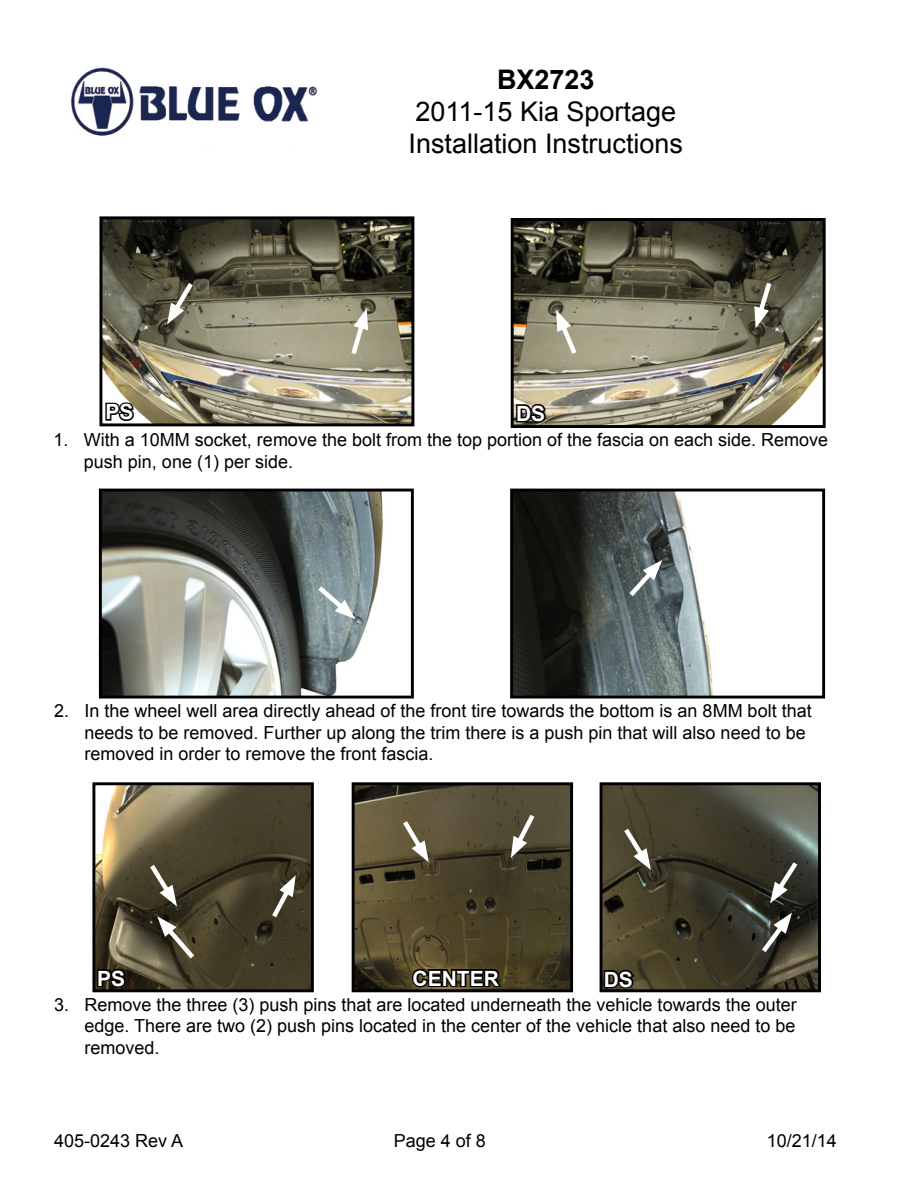
<style>
.page{position:relative;width:918px;height:1188px;background:#fff}
.page>*{position:absolute;margin:0;border:0;box-sizing:border-box;transform-origin:0 0}
.t1{font:27px/32.4px "Arial";color:#000}
.t2{font:700 27px "Arial";color:#000}
.t3{font:700 21px "Arial";color:#fff}
.t4{font:18px/21.6px "Arial";color:#000}
</style>
<div class="page">
<img style="left:71px;top:67px;width:247px;height:80px">
<img style="left:515px;top:222px;width:307px;height:202px">
<div style="left:511px;top:218px;width:315px;height:210px;border:3px solid #000"></div>
<img style="left:103px;top:220px;width:307px;height:202px">
<div style="left:99px;top:216px;width:315px;height:210px;border:3px solid #000"></div>
<svg style="left:104px;top:400px;width:32px;height:22px"></svg>
<svg style="left:515px;top:402px;width:33px;height:22px"></svg>
<svg style="left:167px;top:278px;width:30px;height:46px"></svg>
<svg style="left:348px;top:308px;width:21px;height:51px"></svg>
<svg style="left:555px;top:310px;width:25px;height:49px"></svg>
<svg style="left:754px;top:278px;width:21px;height:50px"></svg>
<img style="left:514px;top:493px;width:200px;height:202px">
<div style="left:510px;top:489px;width:315px;height:210px;border:3px solid #000"></div>
<img style="left:103px;top:493px;width:281px;height:202px">
<div style="left:99px;top:489px;width:315px;height:210px;border:3px solid #000"></div>
<svg style="left:625px;top:560px;width:37px;height:41px"></svg>
<svg style="left:313px;top:582px;width:42px;height:37px"></svg>
<img style="left:96px;top:786px;width:214px;height:202px">
<div style="left:92px;top:782px;width:222px;height:210px;border:3px solid #000"></div>
<img style="left:356px;top:786px;width:213px;height:202px">
<div style="left:352px;top:782px;width:221px;height:210px;border:3px solid #000"></div>
<img style="left:604px;top:786px;width:213px;height:202px">
<div style="left:600px;top:782px;width:221px;height:210px;border:3px solid #000"></div>
<svg style="left:96px;top:966px;width:32px;height:23px"></svg>
<svg style="left:602px;top:968px;width:34px;height:22px"></svg>
<svg style="left:410px;top:965px;width:94px;height:26px;background:#272111"></svg>
<svg style="left:146px;top:860px;width:31px;height:46px"></svg>
<svg style="left:268px;top:875px;width:28px;height:47px"></svg>
<svg style="left:399px;top:816px;width:30px;height:46px"></svg>
<svg style="left:511px;top:810px;width:27px;height:48px"></svg>
<svg style="left:620px;top:824px;width:40px;height:79px;background:#56503d"></svg>
<svg style="left:770px;top:857px;width:32px;height:46px"></svg>
<svg style="left:157px;top:916px;width:42px;height:47px;background:#5f5949"></svg>
<svg style="left:757px;top:913px;width:35px;height:44px"></svg>
<h1 class="t2" style="left:497px;top:61px;width:99px">BX2723</h1>
<h1 class="t1" style="left:409px;top:96px;width:276px">2011-15 Kia Sportage<br>Installation Instructions</h1>
<p class="t3" style="left:105px;top:398px;width:30px">PS</p>
<p class="t3" style="left:516px;top:399px;width:31px">DS</p>
<p class="t4" style="left:84px;top:429px;width:746px;text-indent:-30px">1. With a 10MM socket, remove the bolt from the top portion of the fascia on each side. Remove push pin, one (1) per side.</p>
<p class="t4" style="left:84px;top:700px;width:729px;text-indent:-30px">2. In the wheel well area directly ahead of the front tire towards the bottom is an 8MM bolt that needs to be removed. Further up along the trim there is a push pin that will also need to be removed in order to remove the front fascia.</p>
<p class="t3" style="left:97px;top:964px;width:30px">PS</p>
<p class="t3" style="left:413px;top:964px;width:88px">CENTER</p>
<p class="t3" style="left:604px;top:965px;width:31px">DS</p>
<p class="t4" style="left:84px;top:994px;width:714px;text-align:justify;text-indent:-30px">3. Remove the three (3) push pins that are located underneath the vehicle towards the outer edge. There are two (2) push pins located in the center of the vehicle that also need to be removed.</p>
<p class="t4" style="left:54px;top:1130px;width:131px">405-0243 Rev A</p>
<p class="t4" style="left:394px;top:1130px;width:94px">Page 4 of 8</p>
<p class="t4" style="left:767px;top:1130px;width:72px">10/21/14</p>
</div>
